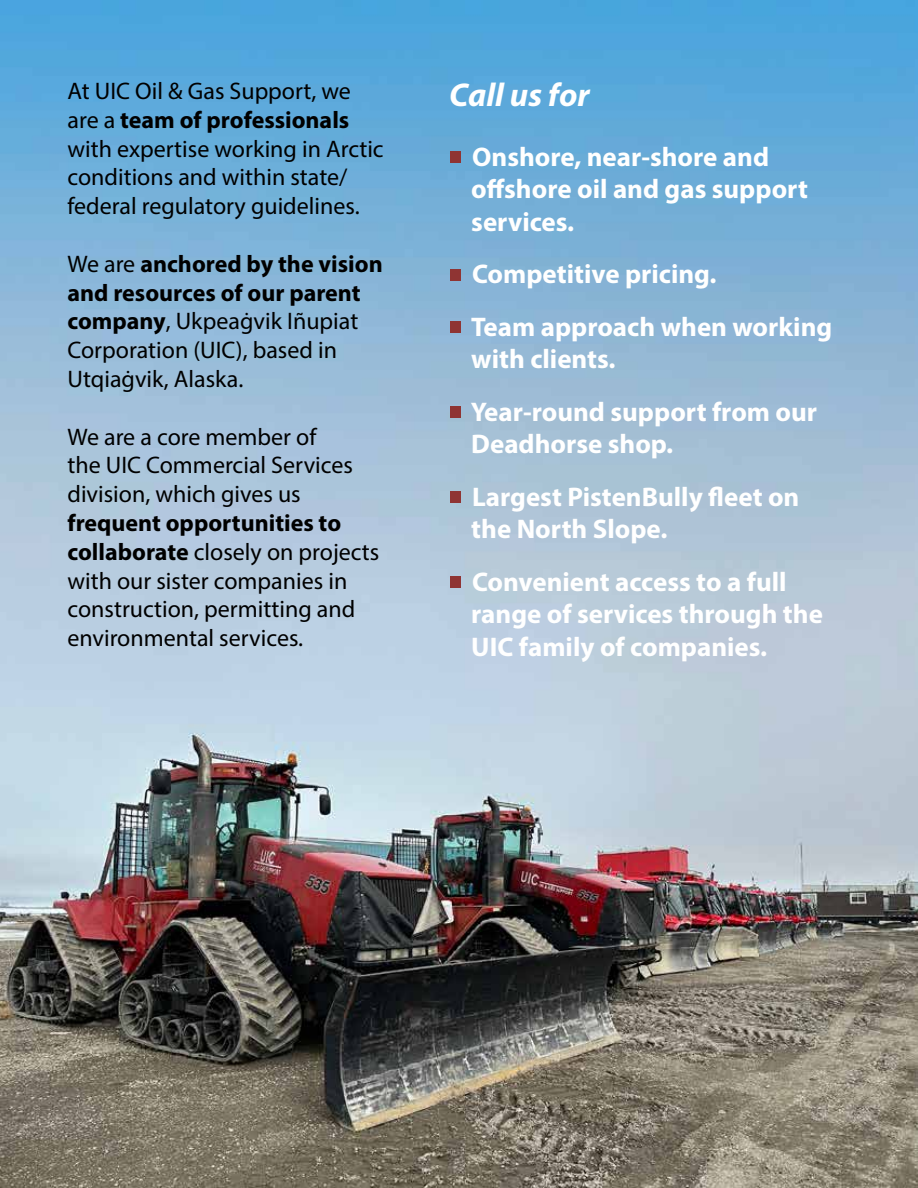
<style>
.page{position:relative;width:918px;height:1188px;background:#fff}
.page>*{position:absolute;margin:0;border:0;box-sizing:border-box;transform-origin:0 0}
.t1{font:italic 700 33px "Myriad Pro";color:#fff}
.t2{font:700 27px/52.7px "Myriad Pro";color:#fff}
.t3{font:24px/28.8px "Myriad Pro";color:#000}
.s1{font-weight:700}
</style>
<div class="page">
<img style="left:0;top:0;width:918px;height:1188px">
<div style="left:450px;top:152px;width:11px;height:11px;background:#8f3433"></div>
<div style="left:450px;top:269px;width:11px;height:11px;background:#8f3433"></div>
<div style="left:450px;top:322px;width:11px;height:11px;background:#8f3433"></div>
<div style="left:450px;top:407px;width:11px;height:11px;background:#8f3433"></div>
<div style="left:450px;top:492px;width:11px;height:11px;background:#8f3433"></div>
<div style="left:450px;top:577px;width:11px;height:11px;background:#8f3433"></div>
<p class="t3" style="left:68px;top:76px;width:318px">At UIC Oil &amp; Gas Support, we are a <span class="s1">team of professionals </span>with expertise working in Arctic conditions and within state/ federal regulatory guidelines.</p>
<p class="t3" style="left:68px;top:249px;width:317px">We are <span class="s1">anchored by the vision and resources of our parent company</span>, Ukpeaġvik Iñupiat<br>Corporation (UIC), based in<br>Utqiaġvik, Alaska.</p>
<p class="t3" style="left:68px;top:422px;width:287px">We are a core member of the UIC Commercial Services division, which gives us</p>
<p class="t3" style="left:68px;top:508px;width:313px"><span class="s1">frequent opportunities to collaborate</span> closely on projects with our sister companies in construction, permitting and environmental services.</p>
<h1 class="t1" style="left:449px;top:73px;width:142px">Call us for</h1>
<p class="t2" style="left:471px;top:140px;width:338px;line-height:32.4px">Onshore, near-shore and offshore oil and gas support services.</p>
<p class="t2" style="left:471px;top:247px;width:363px">Competitive pricing.<br>Team approach when working</p>
<p class="t2" style="left:471px;top:332px;width:348px">with clients.<br>Year-round support from our</p>
<p class="t2" style="left:471px;top:417px;width:330px">Deadhorse shop.<br>Largest PistenBully fleet on</p>
<p class="t2" style="left:471px;top:502px;width:317px">the North Slope.<br>Convenient access to a full</p>
<p class="t2" style="left:471px;top:597px;width:353px;line-height:32.4px">range of services through the<br>UIC family of companies.</p>
</div>
